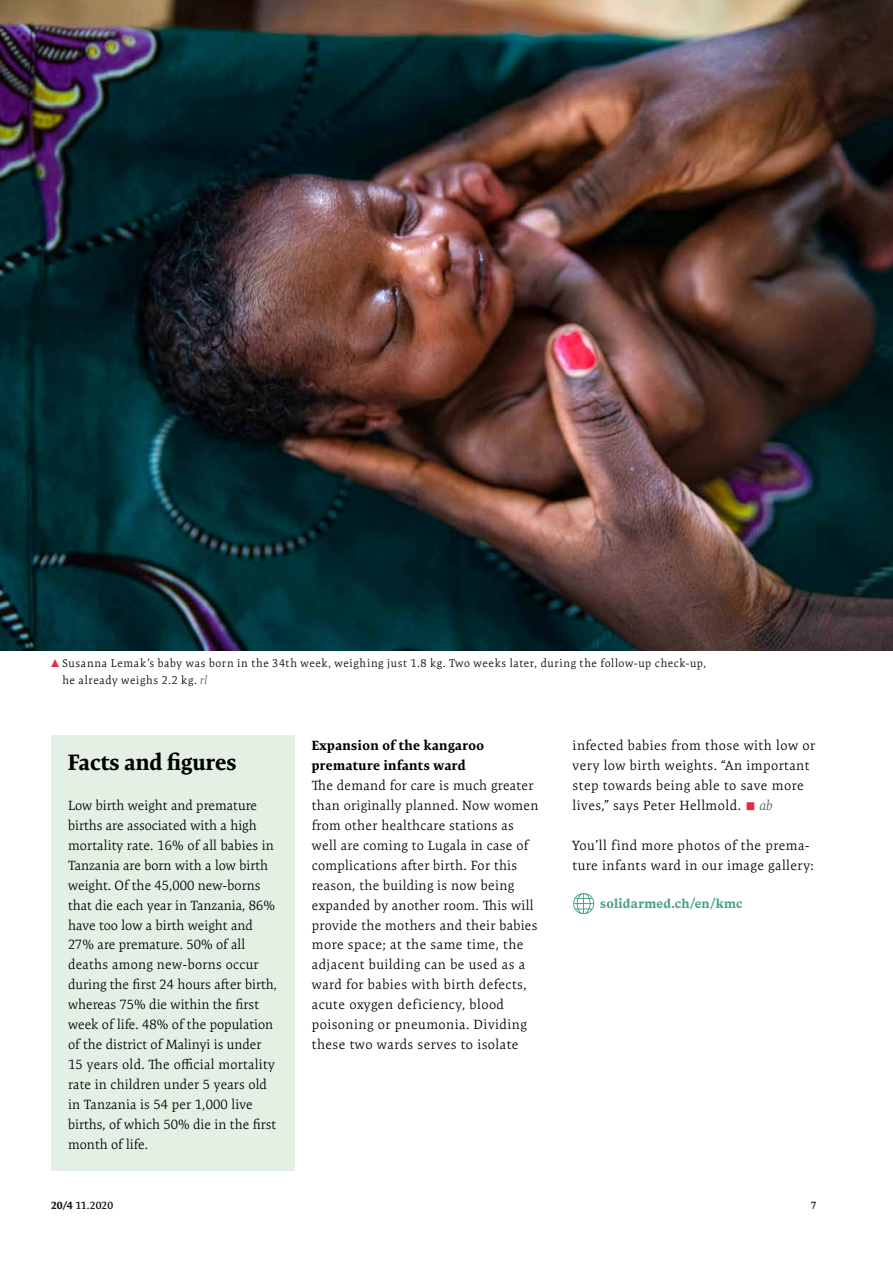
<style>
.page{position:relative;width:893px;height:1263px;background:#fff}
.page>*{position:absolute;margin:0;border:0;box-sizing:border-box;transform-origin:0 0}
.t1{font:700 22.5px "Expo Serif Pro";color:#000}
.t2{font:300 13.5px/20px "Expo Serif Pro";letter-spacing:.02em;color:#000}
.t3{font:300 13.5px/20px "Expo Serif Pro";color:#000}
.t4{font:700 13.5px/20px "Expo Serif Pro";letter-spacing:.03em;color:#000}
.t5{font:700 13.5px "Messina Serif";letter-spacing:.01em;color:#47a180}
.t6{font:300 11.25px/16.5px "Expo Serif Pro";letter-spacing:.055em;color:#000}
.t7{font:600 10.5px "Expo Serif Pro";color:#000}
.s1{font-family:"Andale Mono";font-weight:400;font-size:13.5px;color:#e52c45}
.s2{font-weight:400;font-style:italic;color:#6c6c66}
.s3{font-family:"Minion Pro";font-weight:400;font-size:27px;color:#e52c45}
.s4{font-weight:700}
</style>
<div class="page">
<img style="left:0;top:0;width:893px;height:650px">
<svg style="left:573px;top:893px;width:21px;height:21px"></svg>
<div style="left:51px;top:735px;width:244px;height:435px;background:#e3f0e3"></div>
<p class="t6" style="left:62px;top:655px;width:645px;text-indent:-11px"><span class="s1">▲</span> Susanna Lemak’s baby was born in the 34th week, weighing just 1.8 kg. Two weeks later, during the follow-up check-up, he already weighs 2.2 kg. <span class="s2">rl</span></p>
<h1 class="t1" style="left:68px;top:748px;width:170px">Facts and figures</h1>
<p class="t3" style="left:68px;top:795px;width:211px">Low birth weight and premature births are associated with a high mortality rate. 16% of all babies in<br>Tanzania are born with a low birth weight. Of the 45,000 new-borns that die each year in Tanzania, 86% have too low a birth weight and<br>27% are premature. 50% of all deaths among new-borns occur during the first 24 hours after birth, whereas 75% die within the first week of life. 48% of the population of the district of Malinyi is under<br>15 years old. The official mortality rate in children under 5 years old in Tanzania is 54 per 1,000 live births, of which 50% die in the first month of life.</p>
<p class="t4" style="left:312px;top:735px;width:174px">Expansion of the kangaroo premature infants ward</p>
<p class="t2" style="left:312px;top:775px;width:228px">The demand for care is much greater than originally planned. Now women from other healthcare stations as well are coming to Lugala in case of complications after birth. For this reason, the building is now being expanded by another room. This will provide the mothers and their babies more space; at the same time, the adjacent building can be used as a ward for babies with birth defects, acute oxygen deficiency, blood poisoning or pneumonia. Dividing these two wards serves to isolate</p>
<p class="t2" style="left:573px;top:735px;width:244px">infected babies from those with low or very low birth weights. “An important step towards being able to save more lives,” says Peter Hellmold. <span class="s3">■</span> <span class="s2">ab</span></p>
<p class="t2" style="left:573px;top:835px;width:243px">You’ll find more photos of the prema&shy;ture infants ward in our image gallery:</p>
<p class="t5" style="left:600px;top:893px;width:144px">solidarmed.ch/en/kmc</p>
<p class="t7" style="left:51px;top:1199px;width:64px"><span class="s4">20/4</span> 11.2020</p>
<p class="t7" style="left:811px;top:1199px;width:7px">7</p>
</div>
